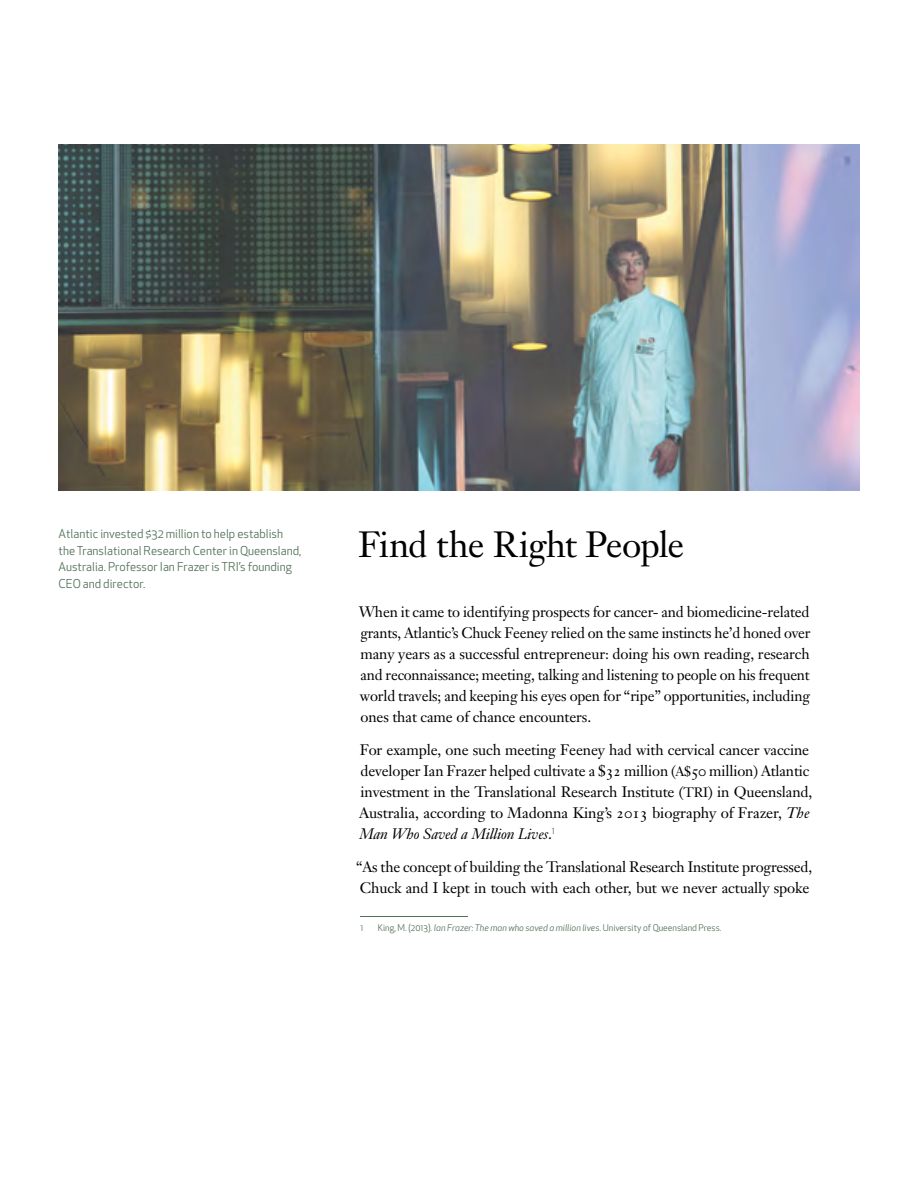
<style>
.page{position:relative;width:918px;height:1188px;background:#fff}
.page>*{position:absolute;margin:0;border:0;box-sizing:border-box;transform-origin:0 0}
.t1{font:36px "Janson Text";letter-spacing:-.025em;color:#000}
.t2{font:15px/21px "Janson Text";letter-spacing:-.01em;color:#000}
.t3{font:12px/16.5px "Apex New";color:#517158}
.t4{font:9px "Apex New";color:#517158}
.s1{font-family:"Janson Text Roman SC"}
.s2{font-size:13.5px}
.s3{font-style:italic}
</style>
<div class="page">
<hr style="left:360px;top:916px;width:108px;height:1px;background:#517158">
<img style="left:59px;top:144px;width:800px;height:346px">
<p class="t3" style="left:59px;top:526px;width:244px">Atlantic invested $32 million to help establish the Translational Research Center in Queensland, Australia. Professor Ian Frazer is TRI’s founding CEO and director.</p>
<h1 class="t1" style="left:358px;top:522px;width:327px">Find the Right People</h1>
<p class="t2" style="left:359px;top:602px;width:453px;text-align:justify">When it came to identifying prospects for cancer- and biomedicine-related grants, Atlantic’s Chuck Feeney relied on the same instincts he’d honed over many years as a successful entrepreneur: doing his own reading, research and reconnaissance; meeting, talking and listening to people on his frequent world travels; and keeping his eyes open for “ripe” opportunities, including ones that came of chance encounters.</p>
<p class="t2" style="left:359px;top:740px;width:455px">For example, one such meeting Feeney had with cervical cancer vaccine developer Ian Frazer helped cultivate a $<span class="s1">32</span> million (<span class="s2">A$</span><span class="s1">50</span> million) Atlantic investment in the Translational Research Institute (<span class="s2">TRI</span>) in Queensland, Australia, according to Madonna King’s <span class="s1">2013</span> biography of Frazer, <span class="s3">The Man Who Saved a Million Lives</span>.<sup>1</sup></p>
<p class="t2" style="left:356px;top:857px;width:458px">“As the concept of building the Translational Research Institute progressed,<br>Chuck and I kept in touch with each other, but we never actually spoke</p>
<p class="t4" style="left:361px;top:923px;width:4px">1</p>
<p class="t4" style="left:378px;top:923px;width:345px">King, M. (2013). <span class="s3">Ian Frazer: The man who saved a million lives</span>. University of Queensland Press.</p>
</div>
